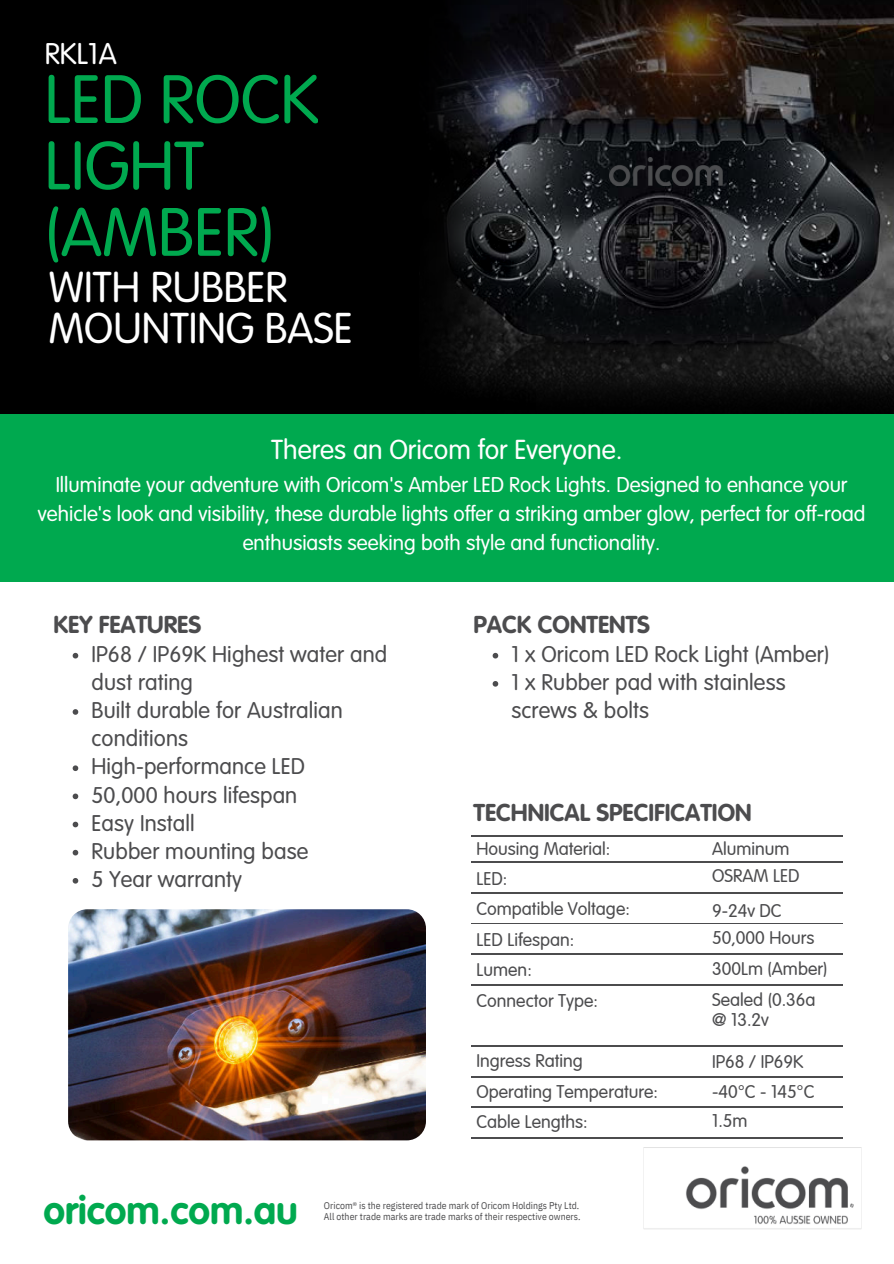
<style>
.page{position:relative;width:894px;height:1264px;background:#fff}
.page>*{position:absolute;margin:0;border:0;box-sizing:border-box;transform-origin:0 0}
.t1{font:300 67.05px/66.3px "VAG Rounded LT Pro";color:#00a94f}
.t2{font:300 42.45px/41.7px "VAG Rounded LT Pro";color:#fff}
.t3{font:700 39px "VAG Rounded LT Pro";color:#00a94f}
.t4{font:300 29.4px "VAG Rounded LT Pro";color:#fff}
.t5{font:300 27px "VAG Rounded LT Pro";color:#fff}
.t6{font:700 24px "VAG Rounded LT Pro";color:#4c4c4e}
.t7{font:300 22.35px/28px "VAG Rounded LT Pro";letter-spacing:.005em;color:#4c4c4e}
.t8{font:300 21px/29.2px "VAG Rounded LT Pro";color:#fff;text-align:center}
.t9{font:300 18px/30.3px "VAG Rounded";color:#4c4c4e}
.t10{font:9.75px/10.2px "IBM Plex Sans Cond";letter-spacing:.005em;color:#4c4c4e}
</style>
<div class="page">
<div style="left:0;top:0;width:893px;height:415px;background:#000"></div>
<img style="left:535px;top:0;width:358px;height:207px">
<img style="left:535px;top:207px;width:358px;height:192px">
<img style="left:643px;top:1147px;width:219px;height:82px">
<div style="left:0;top:414px;width:893px;height:167px;background:#00a94f"></div>
<img style="left:430px;top:0;width:105px;height:389px">
<hr style="left:471px;top:835px;width:131px;height:1px;background:#4c4c4e">
<hr style="left:602px;top:835px;width:240px;height:1px;background:#4c4c4e">
<hr style="left:471px;top:862px;width:131px;height:1px;background:#4c4c4e">
<hr style="left:602px;top:862px;width:240px;height:1px;background:#4c4c4e">
<hr style="left:471px;top:892px;width:131px;height:1px;background:#4c4c4e">
<hr style="left:602px;top:892px;width:240px;height:1px;background:#4c4c4e">
<hr style="left:471px;top:923px;width:131px;height:1px;background:#4c4c4e">
<hr style="left:602px;top:923px;width:240px;height:1px;background:#4c4c4e">
<hr style="left:471px;top:953px;width:131px;height:1px;background:#4c4c4e">
<hr style="left:602px;top:953px;width:240px;height:1px;background:#4c4c4e">
<hr style="left:471px;top:984px;width:131px;height:1px;background:#4c4c4e">
<hr style="left:602px;top:984px;width:240px;height:1px;background:#4c4c4e">
<hr style="left:471px;top:1045px;width:131px;height:1px;background:#4c4c4e">
<hr style="left:602px;top:1045px;width:240px;height:1px;background:#4c4c4e">
<hr style="left:471px;top:1076px;width:131px;height:1px;background:#4c4c4e">
<hr style="left:602px;top:1076px;width:240px;height:1px;background:#4c4c4e">
<hr style="left:471px;top:1106px;width:131px;height:1px;background:#4c4c4e">
<hr style="left:602px;top:1106px;width:240px;height:1px;background:#4c4c4e">
<hr style="left:471px;top:1137px;width:131px;height:1px;background:#4c4c4e">
<hr style="left:602px;top:1137px;width:240px;height:1px;background:#4c4c4e">
<img style="left:68px;top:909px;width:357px;height:231px;border-radius:19px">
<svg style="left:492px;top:653px;width:6px;height:5px"></svg>
<svg style="left:492px;top:681px;width:6px;height:5px"></svg>
<img style="left:609px;top:158px;width:114px;height:28px">
<svg style="left:73px;top:653px;width:5px;height:5px"></svg>
<svg style="left:73px;top:709px;width:5px;height:5px"></svg>
<svg style="left:73px;top:765px;width:5px;height:6px"></svg>
<svg style="left:73px;top:793px;width:5px;height:6px"></svg>
<svg style="left:73px;top:821px;width:5px;height:6px"></svg>
<svg style="left:73px;top:849px;width:5px;height:6px"></svg>
<svg style="left:73px;top:878px;width:5px;height:5px"></svg>
<h3 class="t4" style="left:45px;top:37px;width:73px">RKL1A</h3>
<h1 class="t1" style="left:45px;top:68px;width:276px">LED ROCK<br>LIGHT (AMBER)</h1>
<h2 class="t2" style="left:49px;top:267px;width:305px">WITH RUBBER<br>MOUNTING BASE</h2>
<p class="t5" style="left:271px;top:434px;width:353px">Theres an Oricom for Everyone.</p>
<p class="t8" style="left:38px;top:470px;width:828px">Illuminate your adventure with Oricom's Amber LED Rock Lights. Designed to enhance your vehicle's look and visibility, these durable lights offer a striking amber glow, perfect for off-road enthusiasts seeking both style and functionality.</p>
<p class="t6" style="left:53px;top:609px;width:149px">KEY FEATURES</p>
<p class="t7" style="left:91px;top:640px;width:297px">IP68 / IP69K Highest water and dust rating<br>Built durable for Australian conditions<br>High-performance LED<br>50,000 hours lifespan<br>Easy Install<br>Rubber mounting base<br>5 Year warranty</p>
<p class="t6" style="left:473px;top:609px;width:178px">PACK CONTENTS</p>
<p class="t7" style="left:511px;top:640px;width:319px">1 x Oricom LED Rock Light (Amber)<br>1 x Rubber pad with stainless screws &amp; bolts</p>
<p class="t6" style="left:473px;top:797px;width:279px">TECHNICAL SPECIFICATION</p>
<p class="t9" style="left:712px;top:835px;width:89px;line-height:27.5px">Aluminum<br>OSRAM LED</p>
<p class="t9" style="left:712px;top:897px;width:104px;line-height:27.5px">9-24v DC<br>50,000 Hours</p>
<p class="t9" style="left:712px;top:954px;width:117px">300Lm (Amber)<br>Sealed (0.36a</p>
<p class="t9" style="left:712px;top:1005px;width:58px">@ 13.2v</p>
<p class="t9" style="left:712px;top:1047px;width:104px;line-height:29.7px">IP68 / IP69K -40°C - 145°C<br>1.5m</p>
<p class="t9" style="left:476px;top:833px;width:155px">Housing Material:<br>LED:<br>Compatible Voltage:<br>LED Lifespan:<br>Lumen:<br>Connector Type:</p>
<p class="t9" style="left:476px;top:1046px;width:183px">Ingress Rating<br>Operating Temperature:<br>Cable Lengths:</p>
<h3 class="t3" style="left:43px;top:1185px;width:256px">oricom.com.au</h3>
<p class="t10" style="left:324px;top:1199px;width:258px">Oricom® is the registered trade mark of Oricom Holdings Pty Ltd.<br>All other trade marks are trade marks of their respective owners.</p>
</div>
